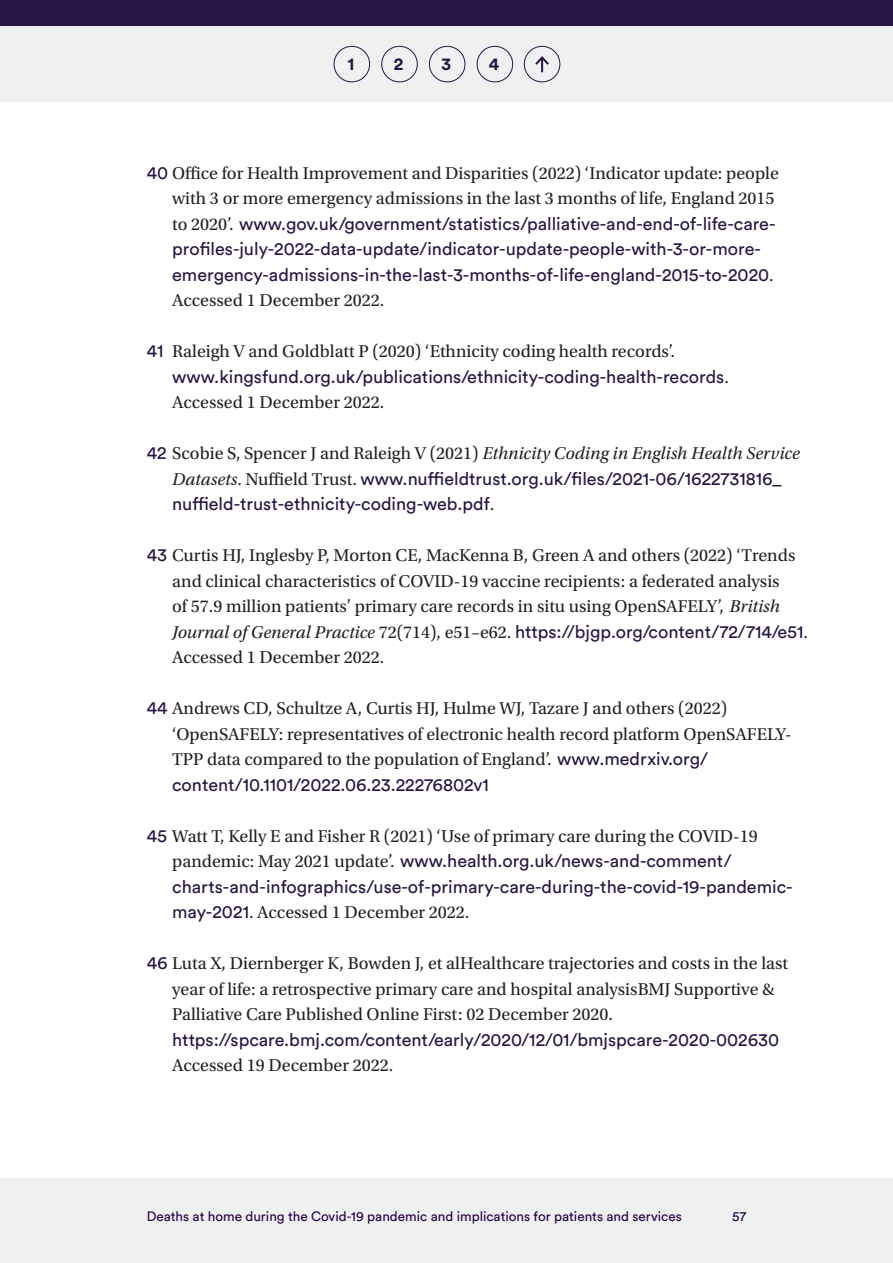
<style>
.page{position:relative;width:893px;height:1263px;background:#fff}
.page>*{position:absolute;margin:0;border:0;box-sizing:border-box;transform-origin:0 0}
.t1{font:18px/25.5px "Utopia Std";color:#231f20}
.t2{font:18px/25.5px "Circular Pro";color:#271544}
.t3{font:700 17.55px "Circular Pro";color:#271544}
.t4{font:13.5px "Circular Pro";color:#280048}
.s1{font-family:"Utopia Std";color:#231f20}
.s2{font-family:"Circular Pro";color:#271544}
.s3{font-family:"Utopia Std";font-style:italic;color:#231f20}
.s4{font-style:italic}
</style>
<div class="page">
<div style="left:0;top:0;width:893px;height:26px;background:#271544"></div>
<div style="left:0;top:26px;width:893px;height:76px;background:#eff0f0"></div>
<div style="left:0;top:1179px;width:893px;height:84px;background:#eff0f0"></div>
<div style="left:381px;top:46px;width:37px;height:36px;border:1px solid #271544;border-radius:50%"></div>
<div style="left:429px;top:46px;width:36px;height:36px;border:1px solid #271544;border-radius:50%"></div>
<div style="left:477px;top:46px;width:36px;height:36px;border:1px solid #271544;border-radius:50%"></div>
<div style="left:524px;top:46px;width:36px;height:36px;border:1px solid #271544;border-radius:50%"></div>
<svg style="left:535px;top:56px;width:14px;height:16px"></svg>
<div style="left:334px;top:46px;width:36px;height:36px;border:1px solid #271544;border-radius:50%"></div>
<p class="t3" style="left:347px;top:52px;width:8px">1</p>
<p class="t3" style="left:394px;top:52px;width:11px">2</p>
<p class="t3" style="left:441px;top:52px;width:11px">3</p>
<p class="t3" style="left:489px;top:52px;width:12px">4</p>
<p class="t2" style="left:172px;top:159px;width:608px;text-indent:-26px">40 <span class="s1">Office for Health Improvement and Disparities (2022) ‘Indicator update: people with 3 or more emergency admissions in the last 3 months of life, England 2015 to 2020’.</span> www.gov.uk/government/statistics/palliative-and-end-of-life-care&shy;profiles-july-2022-data-update/indicator-update-people-with-3-or-more&shy;emergency-admissions-in-the-last-3-months-of-life-england-2015-to-2020<span class="s1">.<br>Accessed 1 December 2022.</span></p>
<p class="t1" style="left:172px;top:339px;width:558px;text-indent:-26px"><span class="s2">41</span> Raleigh V and Goldblatt P (2020) ‘Ethnicity coding health records’. <span class="s2">www.kingsfund.org.uk/publications/ethnicity-coding-health-records</span>.<br>Accessed 1 December 2022.</p>
<p class="t2" style="left:172px;top:439px;width:629px;text-indent:-26px">42 <span class="s1">Scobie S, Spencer J and Raleigh V (2021)</span> <span class="s3">Ethnicity Coding in English Health Service<br>Datasets</span><span class="s1">. Nuffield Trust.</span> www.nuffieldtrust.org.uk/files/2021-06/1622731816_ nuffield-trust-ethnicity-coding-web.pdf<span class="s1">.</span></p>
<p class="t1" style="left:172px;top:543px;width:637px;text-indent:-26px"><span class="s2">43</span> Curtis HJ, Inglesby P, Morton CE, MacKenna B, Green A and others (2022) ‘Trends and clinical characteristics of COVID-19 vaccine recipients: a federated analysis<br>of 57.9 million patients’ primary care records in situ using OpenSAFELY’, <span class="s4">British Journal of General Practice</span> 72(714), e51–e62. <span class="s2">https://bjgp.org/content/72/714/e51</span>.<br>Accessed 1 December 2022.</p>
<p class="t1" style="left:172px;top:696px;width:621px;text-indent:-26px"><span class="s2">44</span> Andrews CD, Schultze A, Curtis HJ, Hulme WJ, Tazare J and others (2022) ‘OpenSAFELY: representatives of electronic health record platform OpenSAFELY-TPP data compared to the population of England’. <span class="s2">www.medrxiv.org/ content/10.1101/2022.06.23.22276802v1</span></p>
<p class="t2" style="left:172px;top:822px;width:622px;text-indent:-26px">45 <span class="s1">Watt T, Kelly E and Fisher R (2021) ‘Use of primary care during the COVID-19 pandemic: May 2021 update’.</span> www.health.org.uk/news-and-comment/ charts-and-infographics/use-of-primary-care-during-the-covid-19-pandemic&shy;may-2021<span class="s1">. Accessed 1 December 2022.</span></p>
<p class="t1" style="left:172px;top:951px;width:617px;text-indent:-26px"><span class="s2">46</span> Luta X, Diernberger K, Bowden J, et alHealthcare trajectories and costs in the last year of life: a retrospective primary care and hospital analysisBMJ Supportive &amp; Palliative Care Published Online First: 02 December 2020. <span class="s2">https://spcare.bmj.com/content/early/2020/12/01/bmjspcare-2020-002630<br></span>Accessed 19 December 2022.</p>
<p class="t4" style="left:147px;top:1207px;width:537px">Deaths at home during the Covid-19 pandemic and implications for patients and services</p>
<p class="t4" style="left:732px;top:1207px;width:15px">57</p>
</div>
